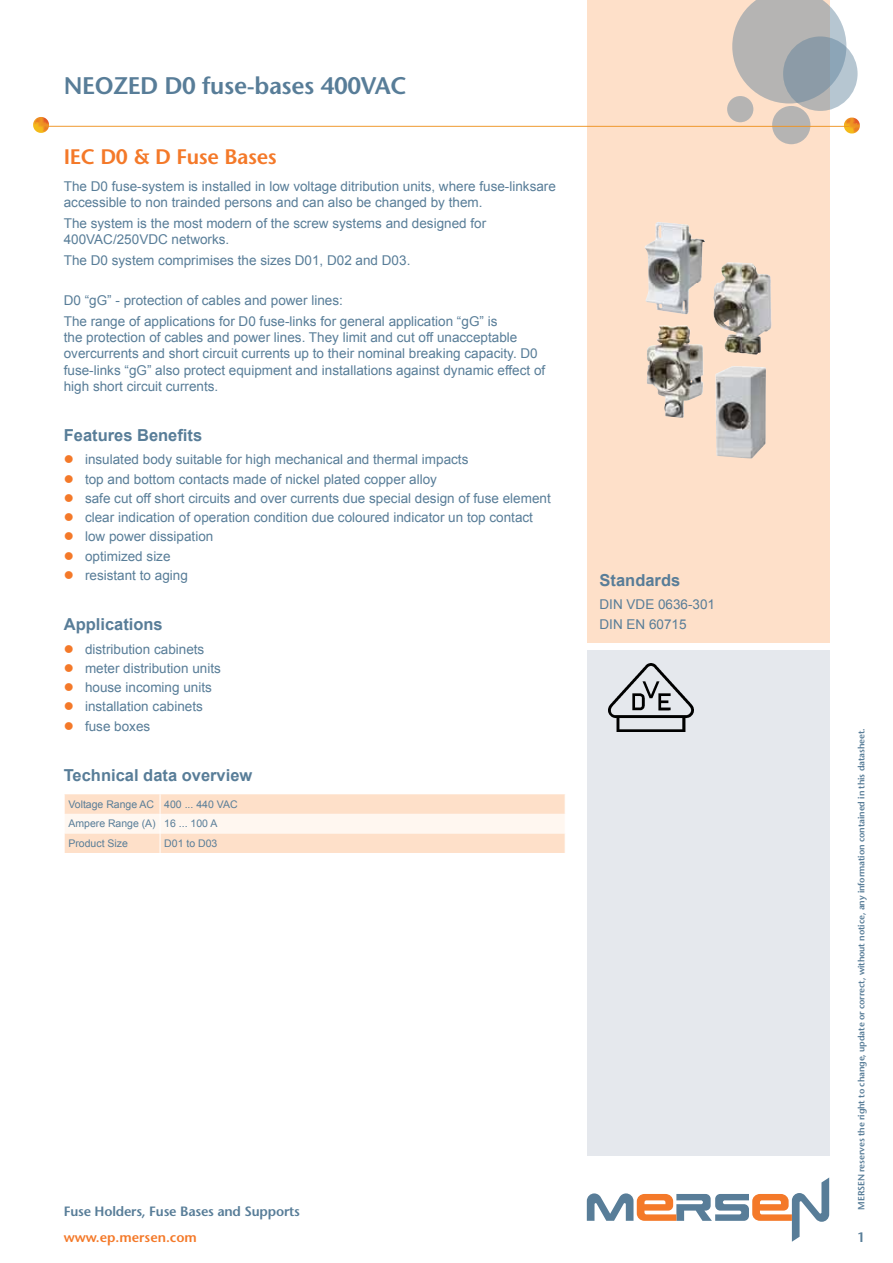
<style>
.page{position:relative;width:893px;height:1263px;background:#fff}
.page>*{position:absolute;margin:0;border:0;box-sizing:border-box;transform-origin:0 0}
.t1{font:600 24px "Stone Sans Std";letter-spacing:-.015em;color:#587d98}
.t2{font:600 21px "Stone Sans Std";letter-spacing:-.015em;color:#f47929}
.t3{font:700 16.5px "Arial";color:#587d98}
.t4{font:13.5px/19.2px "Arial";color:#587d98}
.t5{font:600 13.5px "Stone Sans Std";letter-spacing:-.015em;color:#587d98}
.t6{font:600 13.5px "Stone Sans Std";color:#f47929}
.t7{font:10.5px/19.5px "Arial";color:#587d98}
.t8{font:600 9px "Stone Sans Std";letter-spacing:-.015em;color:#587d98}
</style>
<div class="page">
<div style="left:587px;top:0;width:242px;height:642px;background:#fee0c9"></div>
<div style="left:587px;top:651px;width:242px;height:505px;background:#e5e8ed"></div>
<img style="left:608px;top:663px;width:85px;height:68px">
<svg style="left:587px;top:1177px;width:242px;height:65px"></svg>
<svg style="left:64px;top:794px;width:501px;height:59px"></svg>
<img style="left:644px;top:222px;width:123px;height:133px">
<svg style="left:732px;top:0;width:114px;height:103px"></svg>
<svg style="left:783px;top:36px;width:74px;height:75px;background:#98a7b2"></svg>
<div style="left:772px;top:106px;width:38px;height:38px;background:#b5b4b3;border-radius:50%"></div>
<div style="left:727px;top:96px;width:26px;height:26px;background:#b5b4b3;border-radius:50%"></div>
<svg style="left:844px;top:118px;width:16px;height:16px"></svg>
<hr style="left:47px;top:126px;width:802px;height:1px;background:#ee9321">
<svg style="left:33px;top:117px;width:16px;height:16px"></svg>
<h1 class="t1" style="left:64px;top:71px;width:344px">NEOZED D0 fuse-bases 400VAC</h1>
<h2 class="t2" style="left:64px;top:144px;width:215px">IEC D0 &amp; D Fuse Bases</h2>
<p class="t4" style="left:64px;top:179px;width:494px;line-height:16.2px">The D0 fuse-system is installed in low voltage ditribution units, where fuse-linksare accessible to non trainded persons and can also be changed by them.</p>
<p class="t4" style="left:64px;top:215px;width:424px;line-height:16.2px">The system is the most modern of the screw systems and designed for<br>400VAC/250VDC networks.</p>
<p class="t4" style="left:64px;top:250px;width:348px">The D0 system comprimises the sizes D01, D02 and D03.</p>
<p class="t4" style="left:64px;top:291px;width:435px;line-height:20.4px">D0 “gG” - protection of cables and power lines:<br>The range of applications for D0 fuse-links for general application “gG” is</p>
<p class="t4" style="left:64px;top:329px;width:483px;line-height:16.2px">the protection of cables and power lines. They limit and cut off unacceptable overcurrents and short circuit currents up to their nominal breaking capacity. D0 fuse-links “gG” also protect equipment and installations against dynamic effect of high short circuit currents.</p>
<p class="t3" style="left:64px;top:424px;width:140px">Features Benefits</p>
<p class="t4" style="left:85px;top:450px;width:467px">insulated body suitable for high mechanical and thermal impacts<br>top and bottom contacts made of nickel plated copper alloy<br>safe cut off short circuits and over currents due special design of fuse element clear indication of operation condition due coloured indicator un top contact low power dissipation<br>optimized size<br>resistant to aging</p>
<p class="t3" style="left:64px;top:613px;width:101px">Applications</p>
<p class="t4" style="left:85px;top:639px;width:137px">distribution cabinets meter distribution units house incoming units installation cabinets fuse boxes</p>
<p class="t3" style="left:600px;top:569px;width:82px">Standards</p>
<p class="t4" style="left:600px;top:594px;width:117px;line-height:20.4px">DIN VDE 0636-301<br>DIN EN 60715</p>
<p class="t8" style="left:856px;top:1209px;width:483px;rotate:-90deg">MERSEN reserves the right to change, update or correct, without notice, any information contained in this datasheet.</p>
<p class="t3" style="left:64px;top:764px;width:190px">Technical data overview</p>
<p class="t7" style="left:68px;top:794px;width:171px">Voltage Range AC 400 ... 440 VAC<br>Ampere Range (A) 16 ... 100 A<br>Product Size</p>
<p class="t7" style="left:164px;top:834px;width:55px">D01 to D03</p>
<p class="t5" style="left:64px;top:1203px;width:238px">Fuse Holders, Fuse Bases and Supports</p>
<p class="t6" style="left:64px;top:1229px;width:135px">www.ep.mersen.com</p>
<p class="t5" style="left:857px;top:1229px;width:9px">1</p>
</div>
